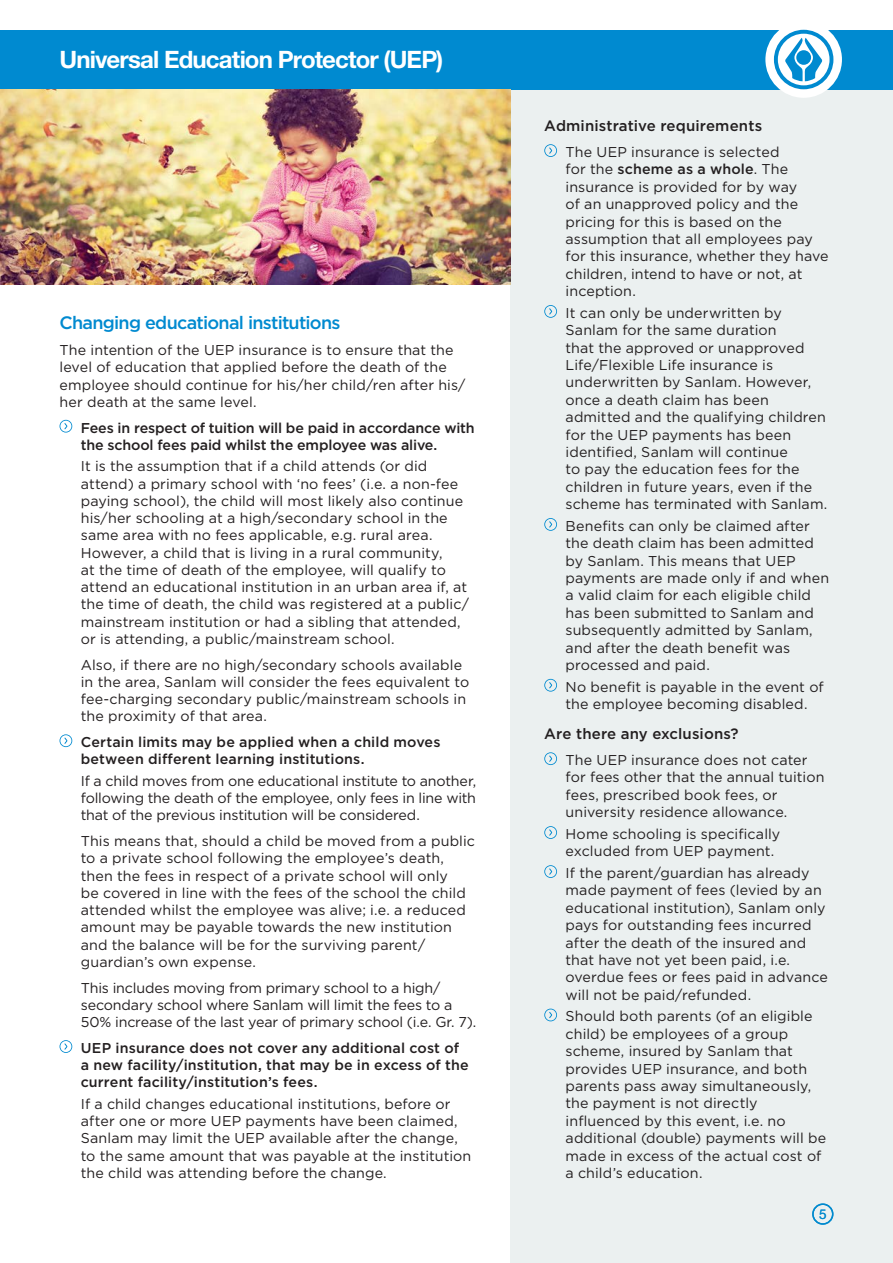
<style>
.page{position:relative;width:893px;height:1263px;background:#fff}
.page>*{position:absolute;margin:0;border:0;box-sizing:border-box;transform-origin:0 0}
.blou_baan_kop{font:700 24px "Helvetica Neue LT Std";letter-spacing:-.035em;color:#fff}
.bodykop{font:500 18px "Gotham";letter-spacing:-.04em;color:#008ad0}
.body_subkop{font:500 15px "Gotham";letter-spacing:.005em;color:#231f20}
.BODY{font:14.25px/17.2px "Gotham";letter-spacing:.005em;color:#231f20}
.bullet{font:14.25px/17.4px "Gotham";letter-spacing:.01em;color:#231f20}
.bullet-2{font:500 14.25px/17.2px "Gotham";letter-spacing:.005em;color:#231f20}
.t1{font:13.5px "Helvetica Neue LT Std";color:#008ad0}
.s1{font-weight:500}
</style>
<div class="page">
<div style="left:510px;top:89px;width:383px;height:1174px;background:#ebf0f0"></div>
<div style="left:812px;top:1203px;width:21px;height:22px;border:2px solid #008ad0;border-radius:50%"></div>
<svg style="left:60px;top:420px;width:12px;height:13px"></svg>
<svg style="left:60px;top:734px;width:12px;height:13px"></svg>
<svg style="left:60px;top:1040px;width:12px;height:13px"></svg>
<svg style="left:544px;top:144px;width:13px;height:13px"></svg>
<svg style="left:544px;top:305px;width:13px;height:13px"></svg>
<svg style="left:544px;top:518px;width:13px;height:13px"></svg>
<svg style="left:544px;top:679px;width:13px;height:13px"></svg>
<svg style="left:544px;top:752px;width:13px;height:13px"></svg>
<svg style="left:544px;top:826px;width:13px;height:13px"></svg>
<svg style="left:544px;top:865px;width:13px;height:13px"></svg>
<svg style="left:544px;top:1008px;width:13px;height:13px"></svg>
<div style="left:0;top:30px;width:893px;height:59px;background:#008ad0"></div>
<div style="left:765px;top:21px;width:77px;height:77px;background:#fff;border-radius:50%"></div>
<svg style="left:774px;top:30px;width:59px;height:59px"></svg>
<img style="left:0;top:89px;width:510px;height:196px">
<p class="blou_baan_kop" style="left:60px;top:45px;width:385px">Universal Education Protector (UEP)</p>
<p class="bodykop" style="left:60px;top:311px;width:283px">Changing educational institutions</p>
<p class="BODY" style="left:60px;top:341px;width:407px">The intention of the UEP insurance is to ensure that the level of education that applied before the death of the employee should continue for his/her child/ren after his/ her death at the same level.</p>
<p class="bullet-2" style="left:81px;top:419px;width:395px">Fees in respect of tuition will be paid in accordance with the school fees paid whilst the employee was alive.</p>
<p class="BODY" style="left:81px;top:457px;width:390px">It is the assumption that if a child attends (or did attend) a primary school with ‘no fees’ (i.e. a non-fee paying school), the child will most likely also continue his/her schooling at a high/secondary school in the same area with no fees applicable, e.g. rural area.<br>However, a child that is living in a rural community,<br>at the time of death of the employee, will qualify to attend an educational institution in an urban area if, at the time of death, the child was registered at a public/ mainstream institution or had a sibling that attended, or is attending, a public/mainstream school.</p>
<p class="BODY" style="left:81px;top:656px;width:390px">Also, if there are no high/secondary schools available in the area, Sanlam will consider the fees equivalent to fee-charging secondary public/mainstream schools in the proximity of that area.</p>
<p class="bullet-2" style="left:81px;top:733px;width:361px">Certain limits may be applied when a child moves between different learning institutions.</p>
<p class="BODY" style="left:81px;top:772px;width:397px;text-align:justify">If a child moves from one educational institute to another, following the death of the employee, only fees in line with that of the previous institution will be considered.</p>
<p class="BODY" style="left:81px;top:832px;width:396px">This means that, should a child be moved from a public to a private school following the employee’s death, then the fees in respect of a private school will only<br>be covered in line with the fees of the school the child attended whilst the employee was alive; i.e. a reduced amount may be payable towards the new institution and the balance will be for the surviving parent/ guardian’s own expense.</p>
<p class="BODY" style="left:81px;top:979px;width:397px">This includes moving from primary school to a high/ secondary school where Sanlam will limit the fees to a<br>50% increase of the last year of primary school (i.e. Gr. 7).</p>
<p class="bullet-2" style="left:81px;top:1039px;width:390px">UEP insurance does not cover any additional cost of a new facility/institution, that may be in excess of the current facility/institution’s fees.</p>
<p class="BODY" style="left:81px;top:1095px;width:392px">If a child changes educational institutions, before or after one or more UEP payments have been claimed, Sanlam may limit the UEP available after the change, to the same amount that was payable at the institution the child was attending before the change.</p>
<p class="body_subkop" style="left:544px;top:116px;width:219px">Administrative requirements</p>
<p class="bullet" style="left:566px;top:143px;width:265px">The UEP insurance is selected<br>for the <span class="s1">scheme as a whole</span>. The insurance is provided for by way<br>of an unapproved policy and the pricing for this is based on the assumption that all employees pay for this insurance, whether they have children, intend to have or not, at inception.</p>
<p class="bullet" style="left:566px;top:304px;width:263px">It can only be underwritten by<br>Sanlam for the same duration<br>that the approved or unapproved<br>Life/Flexible Life insurance is underwritten by Sanlam. However, once a death claim has been admitted and the qualifying children for the UEP payments has been identified, Sanlam will continue<br>to pay the education fees for the children in future years, even if the scheme has terminated with Sanlam.</p>
<p class="bullet" style="left:566px;top:517px;width:265px">Benefits can only be claimed after the death claim has been admitted by Sanlam. This means that UEP payments are made only if and when a valid claim for each eligible child has been submitted to Sanlam and subsequently admitted by Sanlam, and after the death benefit was processed and paid.</p>
<p class="bullet" style="left:566px;top:677px;width:260px">No benefit is payable in the event of the employee becoming disabled.</p>
<p class="body_subkop" style="left:544px;top:724px;width:196px">Are there any exclusions?</p>
<p class="bullet" style="left:566px;top:751px;width:260px">The UEP insurance does not cater for fees other that the annual tuition fees, prescribed book fees, or university residence allowance.</p>
<p class="bullet" style="left:566px;top:825px;width:216px">Home schooling is specifically excluded from UEP payment.</p>
<p class="bullet" style="left:566px;top:864px;width:264px">If the parent/guardian has already made payment of fees (levied by an educational institution), Sanlam only pays for outstanding fees incurred after the death of the insured and that have not yet been paid, i.e. overdue fees or fees paid in advance will not be paid/refunded.</p>
<p class="bullet" style="left:566px;top:1007px;width:262px">Should both parents (of an eligible child) be employees of a group scheme, insured by Sanlam that provides UEP insurance, and both parents pass away simultaneously, the payment is not directly influenced by this event, i.e. no additional (double) payments will be made in excess of the actual cost of a child’s education.</p>
<p class="t1" style="left:819px;top:1206px;width:9px">5</p>
</div>
